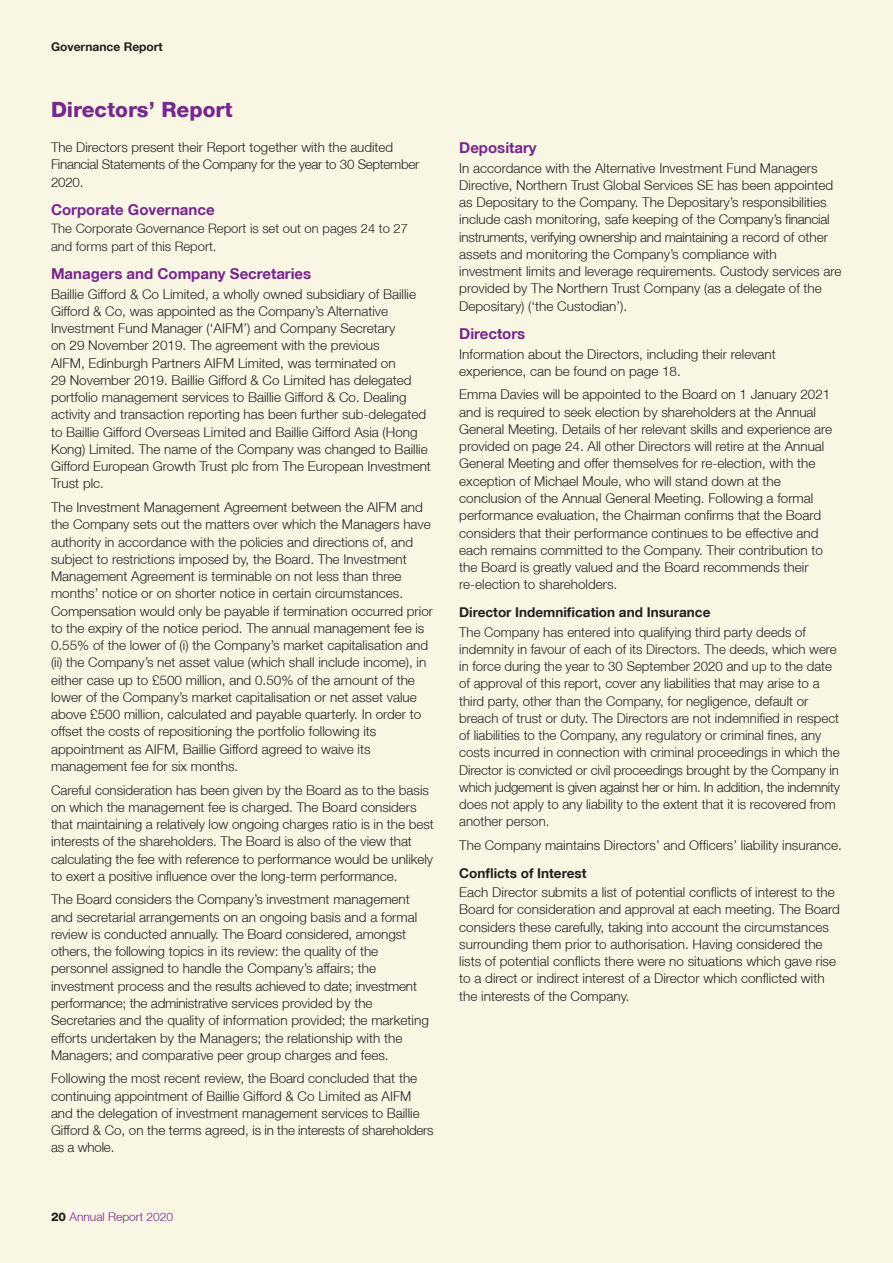
<style>
.page{position:relative;width:893px;height:1263px;background:#f9f6e4}
.page>*{position:absolute;margin:0;border:0;box-sizing:border-box;transform-origin:0 0}
.HEADER_LEVEL_2_-_STY{font:800 21px "Helvetica Neue LT";color:#77278d}
.HEADER_LEVEL_3_-_STY{font:700 15px "Helvetica Neue LT";color:#77278d}
.BODY_TEXT{font:300 13.5px/17.2px "Helvetica Neue LT";color:#231f20}
.BODY_TEXT-2{font:300 13.5px/17.2px "Helvetica Neue LT";letter-spacing:-.02em;color:#231f20}
.HEADER_LEVEL_4_-_STY{font:700 13.5px "Helvetica Neue LT";color:#231f20}
.BODY_TEXT-3{font:300 13.05px/17.2px "Helvetica Neue LT";color:#231f20}
.t1{font:300 12px "Helvetica Neue LT";color:#77278d}
.HIDDEN_RIGHT_PAGE_TO{font:700 12px "Helvetica Neue LT";color:#231f20}
.s1{font-weight:800;color:#231f20}
</style>
<div class="page">
<p class="HIDDEN_RIGHT_PAGE_TO" style="left:51px;top:39px;width:113px">Governance Report</p>
<p class="HEADER_LEVEL_2_-_STY" style="left:51px;top:97px;width:183px">Directors’ Report</p>
<p class="BODY_TEXT-2" style="left:51px;top:138px;width:370px">The Directors present their Report together with the audited<br>Financial Statements of the Company for the year to 30 September<br>2020.</p>
<p class="HEADER_LEVEL_3_-_STY" style="left:51px;top:201px;width:165px">Corporate Governance</p>
<p class="BODY_TEXT-3" style="left:51px;top:220px;width:359px">The Corporate Governance Report is set out on pages 24 to 27 and forms part of this Report.</p>
<p class="HEADER_LEVEL_3_-_STY" style="left:51px;top:265px;width:262px">Managers and Company Secretaries</p>
<p class="BODY_TEXT" style="left:51px;top:285px;width:381px">Baillie Gifford &amp; Co Limited, a wholly owned subsidiary of Baillie Gifford &amp; Co, was appointed as the Company’s Alternative Investment Fund Manager (‘AIFM’) and Company Secretary<br>on 29 November 2019. The agreement with the previous<br>AIFM, Edinburgh Partners AIFM Limited, was terminated on<br>29 November 2019. Baillie Gifford &amp; Co Limited has delegated portfolio management services to Baillie Gifford &amp; Co. Dealing activity and transaction reporting has been further sub-delegated to Baillie Gifford Overseas Limited and Baillie Gifford Asia (Hong Kong) Limited. The name of the Company was changed to Baillie Gifford European Growth Trust plc from The European Investment Trust plc.</p>
<p class="BODY_TEXT" style="left:51px;top:498px;width:384px">The Investment Management Agreement between the AIFM and the Company sets out the matters over which the Managers have authority in accordance with the policies and directions of, and subject to restrictions imposed by, the Board. The Investment Management Agreement is terminable on not less than three months’ notice or on shorter notice in certain circumstances.<br>Compensation would only be payable if termination occurred prior to the expiry of the notice period. The annual management fee is 0.55% of the lower of (i) the Company’s market capitalisation and (ii) the Company’s net asset value (which shall include income), in either case up to £500 million, and 0.50% of the amount of the lower of the Company’s market capitalisation or net asset value above £500 million, calculated and payable quarterly. In order to offset the costs of repositioning the portfolio following its appointment as AIFM, Baillie Gifford agreed to waive its management fee for six months.</p>
<p class="BODY_TEXT" style="left:51px;top:781px;width:384px">Careful consideration has been given by the Board as to the basis on which the management fee is charged. The Board considers that maintaining a relatively low ongoing charges ratio is in the best interests of the shareholders. The Board is also of the view that calculating the fee with reference to performance would be unlikely to exert a positive influence over the long-term performance.</p>
<p class="BODY_TEXT" style="left:51px;top:891px;width:379px">The Board considers the Company’s investment management and secretarial arrangements on an ongoing basis and a formal review is conducted annually. The Board considered, amongst others, the following topics in its review: the quality of the personnel assigned to handle the Company’s affairs; the investment process and the results achieved to date; investment performance; the administrative services provided by the Secretaries and the quality of information provided; the marketing efforts undertaken by the Managers; the relationship with the Managers; and comparative peer group charges and fees.</p>
<p class="BODY_TEXT" style="left:51px;top:1070px;width:384px">Following the most recent review, the Board concluded that the continuing appointment of Baillie Gifford &amp; Co Limited as AIFM and the delegation of investment management services to Baillie Gifford &amp; Co, on the terms agreed, is in the interests of shareholders as a whole.</p>
<p class="t1" style="left:51px;top:1209px;width:124px"><span class="s1">20</span> Annual Report 2020</p>
<p class="HEADER_LEVEL_3_-_STY" style="left:459px;top:139px;width:79px">Depositary</p>
<p class="BODY_TEXT" style="left:459px;top:159px;width:384px">In accordance with the Alternative Investment Fund Managers Directive, Northern Trust Global Services SE has been appointed as Depositary to the Company. The Depositary’s responsibilities include cash monitoring, safe keeping of the Company’s financial instruments, verifying ownership and maintaining a record of other assets and monitoring the Company’s compliance with investment limits and leverage requirements. Custody services are provided by The Northern Trust Company (as a delegate of the Depositary) (‘the Custodian’).</p>
<p class="HEADER_LEVEL_3_-_STY" style="left:459px;top:325px;width:68px">Directors</p>
<p class="BODY_TEXT" style="left:459px;top:345px;width:318px">Information about the Directors, including their relevant experience, can be found on page 18.</p>
<p class="BODY_TEXT" style="left:459px;top:386px;width:374px">Emma Davies will be appointed to the Board on 1 January 2021 and is required to seek election by shareholders at the Annual General Meeting. Details of her relevant skills and experience are provided on page 24. All other Directors will retire at the Annual General Meeting and offer themselves for re-election, with the exception of Michael Moule, who will stand down at the conclusion of the Annual General Meeting. Following a formal performance evaluation, the Chairman confirms that the Board considers that their performance continues to be effective and each remains committed to the Company. Their contribution to the Board is greatly valued and the Board recommends their re-election to shareholders.</p>
<p class="HEADER_LEVEL_4_-_STY" style="left:459px;top:604px;width:253px">Director Indemnification and Insurance</p>
<p class="BODY_TEXT" style="left:459px;top:623px;width:382px">The Company has entered into qualifying third party deeds of indemnity in favour of each of its Directors. The deeds, which were in force during the year to 30 September 2020 and up to the date of approval of this report, cover any liabilities that may arise to a third party, other than the Company, for negligence, default or breach of trust or duty. The Directors are not indemnified in respect of liabilities to the Company, any regulatory or criminal fines, any costs incurred in connection with criminal proceedings in which the Director is convicted or civil proceedings brought by the Company in which judgement is given against her or him. In addition, the indemnity does not apply to any liability to the extent that it is recovered from another person.</p>
<p class="BODY_TEXT" style="left:459px;top:836px;width:384px">The Company maintains Directors’ and Officers’ liability insurance.</p>
<p class="HEADER_LEVEL_4_-_STY" style="left:459px;top:865px;width:129px">Conflicts of Interest</p>
<p class="BODY_TEXT" style="left:459px;top:883px;width:382px">Each Director submits a list of potential conflicts of interest to the Board for consideration and approval at each meeting. The Board considers these carefully, taking into account the circumstances surrounding them prior to authorisation. Having considered the lists of potential conflicts there were no situations which gave rise to a direct or indirect interest of a Director which conflicted with the interests of the Company.</p>
</div>
